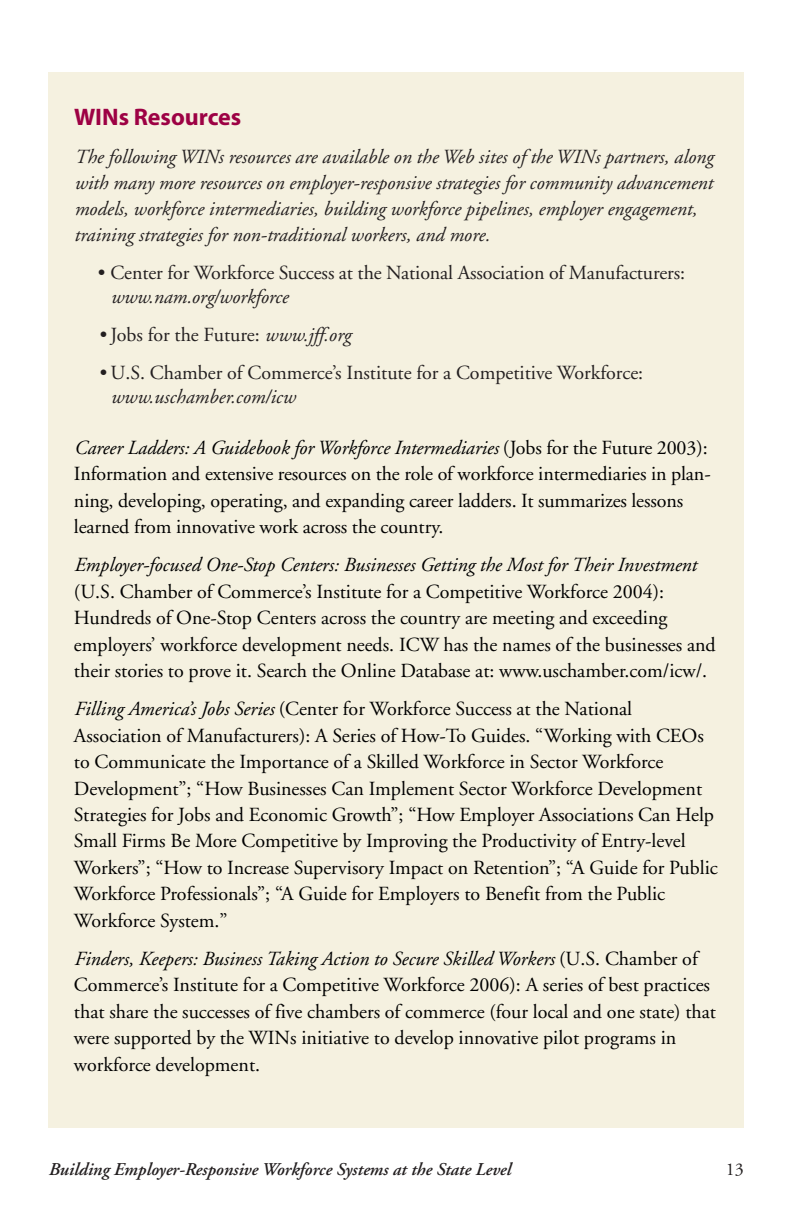
<style>
.page{position:relative;width:792px;height:1224px;background:#fff}
.page>*{position:absolute;margin:0;border:0;box-sizing:border-box;transform-origin:0 0}
.t1{font:700 24px "Myriad";color:#9d0144}
.t2{font:20px/26.4px "Adobe Garamond";color:#000}
.t3{font:italic 20px/26px "Adobe Garamond";color:#231f20}
.t4{font:20px/24px "Adobe Garamond";letter-spacing:-.005em;color:#231f20}
.t5{font:italic 20px "Adobe Garamond";color:#000}
.t6{font:italic 600 18px "Adobe Garamond";color:#231f20}
.t7{font:18px "Adobe Garamond";color:#231f20}
.s1{font-style:italic}
</style>
<div class="page">
<div style="left:48px;top:72px;width:696px;height:1056px;background:#f5f1e0"></div>
<p class="t1" style="left:74px;top:108px;width:169px">WINs Resources</p>
<p class="t3" style="left:74px;top:146px;width:641px">The following WINs resources are available on the Web sites of the WINs partners, along with many more resources on employer-responsive strategies for community advancement models, workforce intermediaries, building workforce pipelines, employer engagement, training strategies for non-traditional workers, and more.</p>
<p class="t4" style="left:98px;top:263px;width:589px">• Center for Workforce Success at the National Association of Manufacturers:</p>
<p class="t3" style="left:110px;top:286px;width:179px">www.nam.org/workforce</p>
<p class="t4" style="left:98px;top:325px;width:254px"><span class="s1">•</span> Jobs for the Future: <span class="s1">www.jff.org</span></p>
<p class="t4" style="left:110px;top:363px;width:534px;text-indent:-12px"><span class="s1">•</span> U.S. Chamber of Commerce’s Institute for a Competitive Workforce: <span class="s1">www.uschamber.com/icw</span></p>
<p class="t2" style="left:74px;top:436px;width:638px"><span class="s1">Career Ladders: A Guidebook for Workforce Intermediaries</span> (Jobs for the Future 2003):<br>Information and extensive resources on the role of workforce intermediaries in plan&shy;ning, developing, operating, and expanding career ladders. It summarizes lessons learned from innovative work across the country.</p>
<p class="t5" style="left:74px;top:557px;width:624px">Employer-focused One-Stop Centers: Businesses Getting the Most for Their Investment</p>
<p class="t2" style="left:74px;top:580px;width:643px">(U.S. Chamber of Commerce’s Institute for a Competitive Workforce 2004):<br>Hundreds of One-Stop Centers across the country are meeting and exceeding employers’ workforce development needs. ICW has the names of the businesses and their stories to prove it. Search the Online Database at: www.uschamber.com/icw/.</p>
<p class="t2" style="left:74px;top:698px;width:645px"><span class="s1">Filling America’s Jobs Series</span> (Center for Workforce Success at the National Association of Manufacturers): A Series of How-To Guides. “Working with CEOs to Communicate the Importance of a Skilled Workforce in Sector Workforce Development”; “How Businesses Can Implement Sector Workforce Development Strategies for Jobs and Economic Growth”; “How Employer Associations Can Help Small Firms Be More Competitive by Improving the Productivity of Entry-level Workers”; “How to Increase Supervisory Impact on Retention”; “A Guide for Public Workforce Professionals”; “A Guide for Employers to Benefit from the Public Workforce System.”</p>
<p class="t2" style="left:74px;top:947px;width:644px"><span class="s1">Finders, Keepers: Business Taking Action to Secure Skilled Workers</span> (U.S. Chamber of Commerce’s Institute for a Competitive Workforce 2006): A series of best practices that share the successes of five chambers of commerce (four local and one state) that were supported by the WINs initiative to develop innovative pilot programs in workforce development.</p>
<p class="t6" style="left:48px;top:1162px;width:464px">Building Employer-Responsive Workforce Systems at the State Level</p>
<p class="t7" style="left:726px;top:1162px;width:19px">13</p>
</div>
